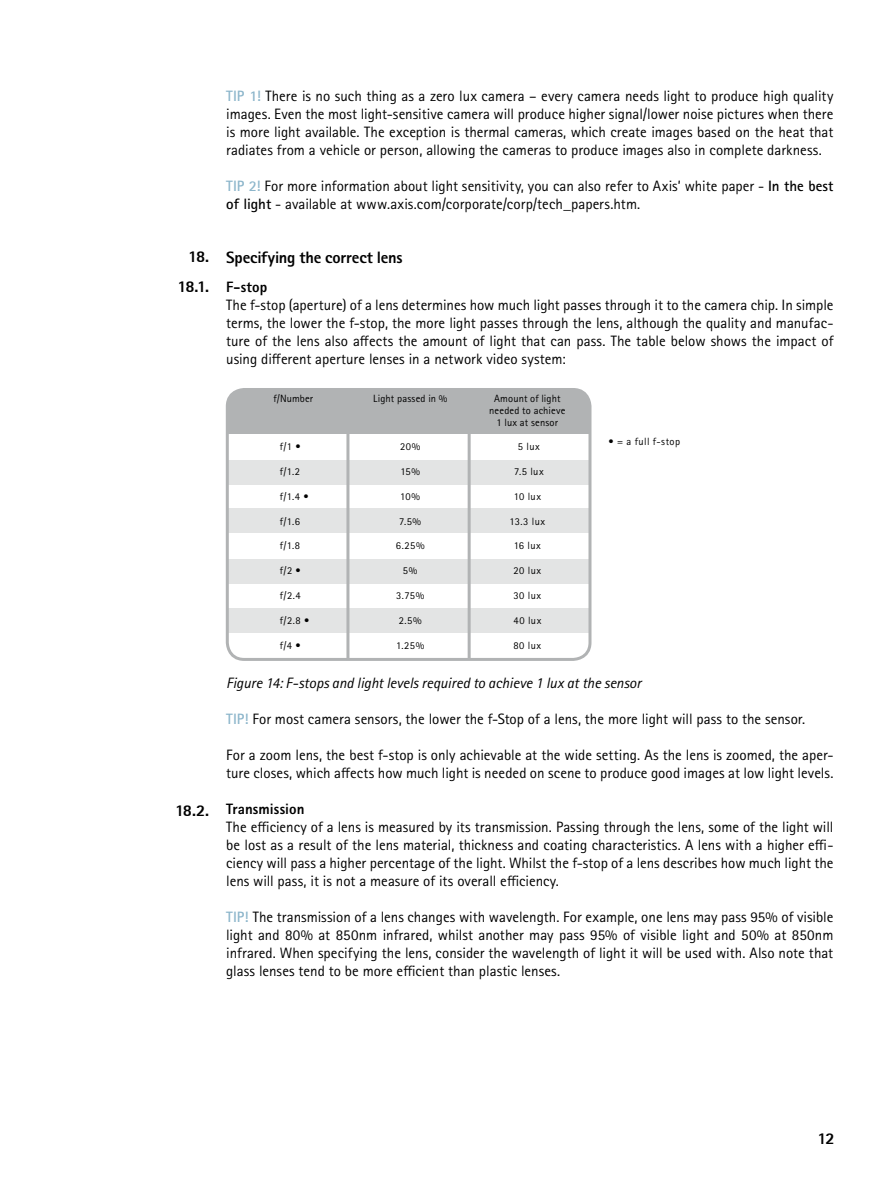
<style>
.page{position:relative;width:893px;height:1191px;background:#fff}
.page>*{position:absolute;margin:0;border:0;box-sizing:border-box;transform-origin:0 0}
.t1{font:800 16.5px "Rotis Sans Serif Pro";letter-spacing:-.01em;color:#000}
.t2{font:800 16.5px/29.4px "Agfa Rotis Sans Serif";letter-spacing:-.075em;color:#000;text-align:right}
.t3{font:15px/18px "Rotis Sans Serif Pro";color:#000;text-align:justify}
.t4{font:italic 15px "Rotis Sans Serif Pro";letter-spacing:-.005em;color:#000}
.t5{font:800 15px "Rotis Sans Serif Pro";letter-spacing:.005em;color:#000}
.t6{font:10.5px/12px "Rotis Sans Serif Pro";letter-spacing:.02em;color:#000;text-align:center}
.t7{font:10.5px "Rotis Sans Serif Pro";letter-spacing:.045em;color:#000}
.s1{font-weight:700;color:#8db6cb}
.s2{font-weight:700}
</style>
<div class="page">
<div style="left:229px;top:459px;width:361px;height:25px;background:#e3e4e4"></div>
<div style="left:229px;top:508px;width:361px;height:25px;background:#e3e4e4"></div>
<div style="left:229px;top:559px;width:361px;height:24px;background:#e3e4e4"></div>
<div style="left:229px;top:608px;width:361px;height:24px;background:#e3e4e4"></div>
<hr style="left:346px;top:388px;width:3px;height:272px;background:#b1b3b4">
<hr style="left:468px;top:388px;width:3px;height:271px;background:#b1b3b4">
<div style="left:227px;top:389px;width:363px;height:44px;background:#b1b3b4"></div>
<div style="left:226px;top:388px;width:365px;height:273px;border:3px solid #b1b3b4;border-radius:17px"></div>
<p class="t2" style="left:178px;top:242px;width:33px">18.<br>18.1.</p>
<p class="t2" style="left:175px;top:795px;width:36px">18.2.</p>
<p class="t3" style="left:226px;top:87px;width:609px"><span class="s1">TIP 1!</span> There is no such thing as a zero lux camera – every camera needs light to produce high quality images. Even the most light-sensitive camera will produce higher signal/lower noise pictures when there is more light available. The exception is thermal cameras, which create images based on the heat that radiates from a vehicle or person, allowing the cameras to produce images also in complete darkness.</p>
<p class="t3" style="left:226px;top:177px;width:609px"><span class="s1">TIP 2!</span> For more information about light sensitivity, you can also refer to Axis’ white paper - <span class="s2">In the best of light</span> - available at www.axis.com/corporate/corp/tech_papers.htm.</p>
<p class="t1" style="left:226px;top:247px;width:178px">Specifying the correct lens</p>
<p class="t5" style="left:226px;top:277px;width:42px">F-stop</p>
<p class="t3" style="left:226px;top:296px;width:609px">The f-stop (aperture) of a lens determines how much light passes through it to the camera chip. In simple terms, the lower the f-stop, the more light passes through the lens, although the quality and manufac&shy;ture of the lens also affects the amount of light that can pass. The table below shows the impact of using different aperture lenses in a network video system:</p>
<p class="t6" style="left:273px;top:392px;width:41px">f/Number</p>
<p class="t6" style="left:373px;top:392px;width:76px">Light passed in %</p>
<p class="t6" style="left:489px;top:392px;width:78px">Amount of light needed to achieve<br>1 lux at sensor</p>
<p class="t6" style="left:280px;top:441px;width:22px">f/1 •</p>
<p class="t6" style="left:400px;top:441px;width:22px">20%</p>
<p class="t6" style="left:518px;top:441px;width:23px">5 lux</p>
<p class="t6" style="left:280px;top:466px;width:22px">f/1.2</p>
<p class="t6" style="left:400px;top:466px;width:21px">15%</p>
<p class="t6" style="left:514px;top:466px;width:31px">7.5 lux</p>
<p class="t6" style="left:280px;top:490px;width:30px">f/1.4 •</p>
<p class="t6" style="left:400px;top:490px;width:21px">10%</p>
<p class="t6" style="left:514px;top:490px;width:29px">10 lux</p>
<p class="t6" style="left:280px;top:515px;width:22px">f/1.6</p>
<p class="t6" style="left:399px;top:515px;width:24px">7.5%</p>
<p class="t6" style="left:509px;top:515px;width:37px">13.3 lux</p>
<p class="t6" style="left:280px;top:540px;width:22px">f/1.8</p>
<p class="t6" style="left:396px;top:540px;width:30px">6.25%</p>
<p class="t6" style="left:514px;top:540px;width:29px">16 lux</p>
<p class="t6" style="left:280px;top:565px;width:23px">f/2 •</p>
<p class="t6" style="left:403px;top:565px;width:16px">5%</p>
<p class="t6" style="left:513px;top:565px;width:29px">20 lux</p>
<p class="t6" style="left:280px;top:589px;width:22px">f/2.4</p>
<p class="t6" style="left:396px;top:589px;width:30px">3.75%</p>
<p class="t6" style="left:513px;top:589px;width:29px">30 lux</p>
<p class="t6" style="left:280px;top:614px;width:31px">f/2.8 •</p>
<p class="t6" style="left:399px;top:614px;width:24px">2.5%</p>
<p class="t6" style="left:513px;top:614px;width:29px">40 lux</p>
<p class="t6" style="left:280px;top:639px;width:22px">f/4 •</p>
<p class="t6" style="left:396px;top:639px;width:30px">1.25%</p>
<p class="t6" style="left:513px;top:639px;width:29px">80 lux</p>
<p class="t7" style="left:608px;top:435px;width:73px">• = a full f-stop</p>
<p class="t4" style="left:226px;top:674px;width:416px">Figure 14: F-stops and light levels required to achieve 1 lux at the sensor</p>
<p class="t3" style="left:226px;top:710px;width:580px"><span class="s1">TIP!</span> For most camera sensors, the lower the f-Stop of a lens, the more light will pass to the sensor.</p>
<p class="t3" style="left:226px;top:746px;width:609px">For a zoom lens, the best f-stop is only achievable at the wide setting. As the lens is zoomed, the aper&shy;ture closes, which affects how much light is needed on scene to produce good images at low light levels.</p>
<p class="t5" style="left:226px;top:799px;width:80px">Transmission</p>
<p class="t3" style="left:226px;top:818px;width:609px">The efficiency of a lens is measured by its transmission. Passing through the lens, some of the light will be lost as a result of the lens material, thickness and coating characteristics. A lens with a higher effi&shy;ciency will pass a higher percentage of the light. Whilst the f-stop of a lens describes how much light the lens will pass, it is not a measure of its overall efficiency.</p>
<p class="t3" style="left:226px;top:908px;width:609px"><span class="s1">TIP!</span> The transmission of a lens changes with wavelength. For example, one lens may pass 95% of visible light and 80% at 850nm infrared, whilst another may pass 95% of visible light and 50% at 850nm infrared. When specifying the lens, consider the wavelength of light it will be used with. Also note that glass lenses tend to be more efficient than plastic lenses.</p>
<p class="t2" style="left:817px;top:1124px;width:19px">12</p>
</div>
